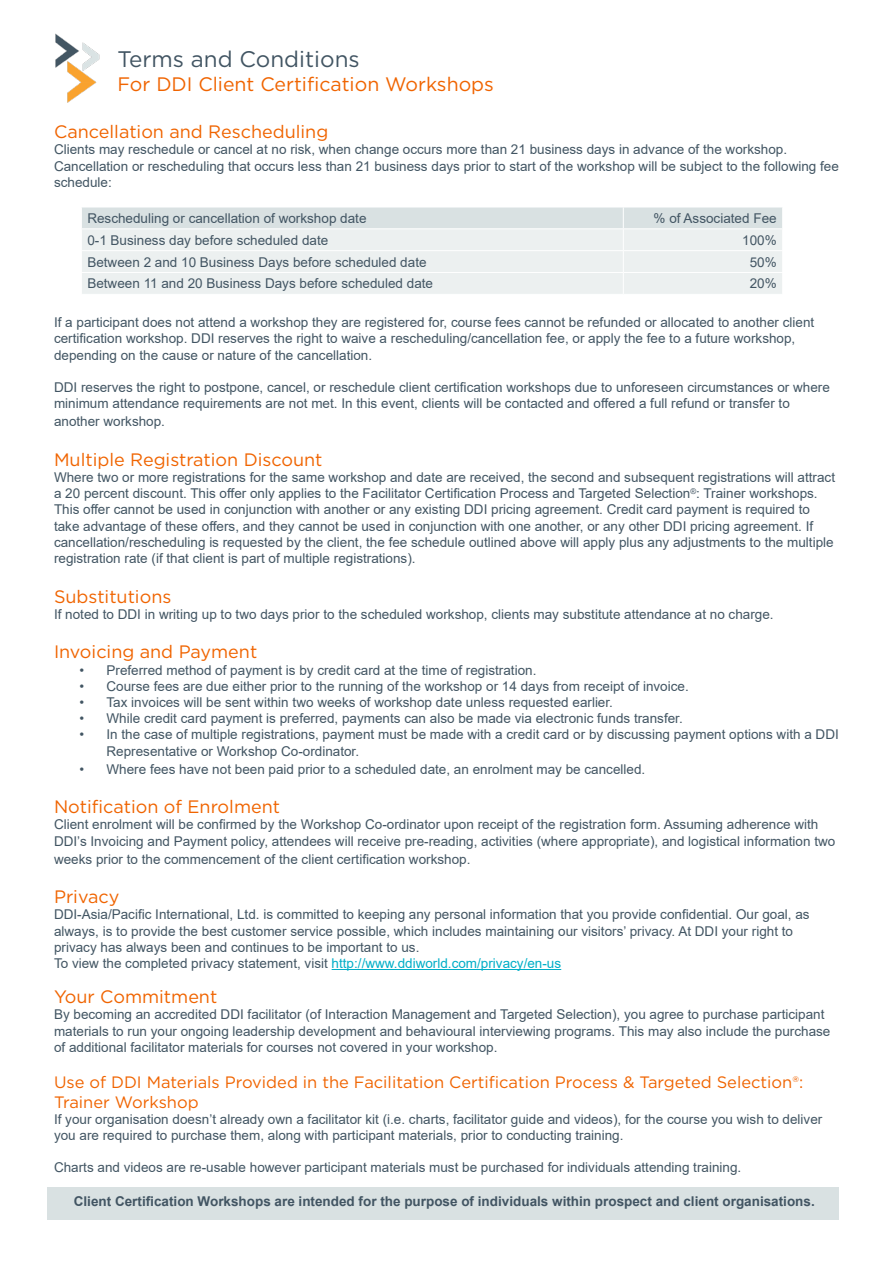
<style>
.page{position:relative;width:893px;height:1263px;background:#fff}
.page>*{position:absolute;margin:0;border:0;box-sizing:border-box;transform-origin:0 0}
.t1{font:22.5px "Gotham";color:#425563}
.t2{font:19.5px "Gotham";color:#f06400}
.t3{font:18px "Gotham";color:#f06400}
.t4{font:16.5px/19.8px "Gotham";color:#f06400}
.t5{font:13.5px/16.2px "Arial";color:#425563}
.t6{font:700 13.5px "Arial";color:#425563}
.s1{color:#00aec7}
</style>
<div class="page">
<div style="left:47px;top:1187px;width:791px;height:32px;background:#d9e1e2"></div>
<hr style="left:332px;top:969px;width:229px;height:1px;background:#00aec7">
<svg style="left:82px;top:207px;width:700px;height:87px;background:#e8eded"></svg>
<img style="left:55px;top:33px;width:45px;height:70px">
<h1 class="t1" style="left:117px;top:45px;width:244px">Terms and Conditions</h1>
<h2 class="t2" style="left:117px;top:71px;width:378px">For DDI Client Certification Workshops</h2>
<h3 class="t3" style="left:54px;top:120px;width:276px">Cancellation and Rescheduling</h3>
<p class="t5" style="left:54px;top:141px;width:786px">Clients may reschedule or cancel at no risk, when change occurs more than 21 business days in advance of the workshop.<br>Cancellation or rescheduling that occurs less than 21 business days prior to start of the workshop will be subject to the following fee schedule:</p>
<p class="t5" style="left:87px;top:210px;width:281px">Rescheduling or cancellation of workshop date</p>
<p class="t5" style="left:654px;top:210px;width:125px">% of Associated Fee</p>
<p class="t5" style="left:87px;top:232px;width:242px">0-1 Business day before scheduled date</p>
<p class="t5" style="left:742px;top:232px;width:36px">100%</p>
<p class="t5" style="left:87px;top:254px;width:341px">Between 2 and 10 Business Days before scheduled date</p>
<p class="t5" style="left:750px;top:254px;width:29px">50%</p>
<p class="t5" style="left:87px;top:275px;width:347px">Between 11 and 20 Business Days before scheduled date</p>
<p class="t5" style="left:750px;top:275px;width:29px">20%</p>
<p class="t5" style="left:54px;top:314px;width:762px">If a participant does not attend a workshop they are registered for, course fees cannot be refunded or allocated to another client certification workshop. DDI reserves the right to waive a rescheduling/cancellation fee, or apply the fee to a future workshop, depending on the cause or nature of the cancellation.</p>
<p class="t5" style="left:54px;top:379px;width:777px">DDI reserves the right to postpone, cancel, or reschedule client certification workshops due to unforeseen circumstances or where minimum attendance requirements are not met. In this event, clients will be contacted and offered a full refund or transfer to</p>
<p class="t5" style="left:54px;top:413px;width:113px">another workshop.</p>
<h3 class="t3" style="left:54px;top:448px;width:270px">Multiple Registration Discount</h3>
<p class="t5" style="left:54px;top:469px;width:783px">Where two or more registrations for the same workshop and date are received, the second and subsequent registrations will attract a 20 percent discount. This offer only applies to the Facilitator Certification Process and Targeted Selection<sup>®</sup>: Trainer workshops.<br>This offer cannot be used in conjunction with another or any existing DDI pricing agreement. Credit card payment is required to take advantage of these offers, and they cannot be used in conjunction with one another, or any other DDI pricing agreement. If cancellation/rescheduling is requested by the client, the fee schedule outlined above will apply plus any adjustments to the multiple registration rate (if that client is part of multiple registrations).</p>
<h3 class="t3" style="left:54px;top:585px;width:119px">Substitutions</h3>
<p class="t5" style="left:54px;top:606px;width:721px">If noted to DDI in writing up to two days prior to the scheduled workshop, clients may substitute attendance at no charge.</p>
<h3 class="t3" style="left:54px;top:640px;width:205px">Invoicing and Payment</h3>
<p class="t5" style="left:80px;top:662px;width:458px">• Preferred method of payment is by credit card at the time of registration.</p>
<p class="t5" style="left:80px;top:678px;width:611px">• Course fees are due either prior to the running of the workshop or 14 days from receipt of invoice.</p>
<p class="t5" style="left:80px;top:694px;width:535px">• Tax invoices will be sent within two weeks of workshop date unless requested earlier.</p>
<p class="t5" style="left:80px;top:710px;width:605px">• While credit card payment is preferred, payments can also be made via electronic funds transfer.</p>
<p class="t5" style="left:106px;top:726px;width:734px;text-indent:-27px">• In the case of multiple registrations, payment must be made with a credit card or by discussing payment options with a DDI<br>Representative or Workshop Co-ordinator.</p>
<p class="t5" style="left:80px;top:761px;width:567px">• Where fees have not been paid prior to a scheduled date, an enrolment may be cancelled.</p>
<h3 class="t3" style="left:54px;top:795px;width:228px">Notification of Enrolment</h3>
<p class="t5" style="left:54px;top:816px;width:783px">Client enrolment will be confirmed by the Workshop Co-ordinator upon receipt of the registration form. Assuming adherence with<br>DDI’s Invoicing and Payment policy, attendees will receive pre-reading, activities (where appropriate), and logistical information two</p>
<p class="t5" style="left:54px;top:851px;width:418px">weeks prior to the commencement of the client certification workshop.</p>
<h3 class="t3" style="left:54px;top:885px;width:67px">Privacy</h3>
<p class="t5" style="left:54px;top:906px;width:757px">DDI-Asia/Pacific International, Ltd. is committed to keeping any personal information that you provide confidential. Our goal, as always, is to provide the best customer service possible, which includes maintaining our visitors’ privacy. At DDI your right to privacy has always been and continues to be important to us.<br>To view the completed privacy statement, visit <span class="s1">http://www.ddiworld.com/privacy/en-us</span></p>
<h3 class="t3" style="left:54px;top:985px;width:165px">Your Commitment</h3>
<p class="t5" style="left:54px;top:1006px;width:778px">By becoming an accredited DDI facilitator (of Interaction Management and Targeted Selection), you agree to purchase participant materials to run your ongoing leadership development and behavioural interviewing programs. This may also include the purchase of additional facilitator materials for courses not covered in your workshop.</p>
<p class="t4" style="left:54px;top:1072px;width:751px">Use of DDI Materials Provided in the Facilitation Certification Process &amp; Targeted Selection®:<br>Trainer Workshop</p>
<p class="t5" style="left:54px;top:1111px;width:770px">If your organisation doesn’t already own a facilitator kit (i.e. charts, facilitator guide and videos), for the course you wish to deliver you are required to purchase them, along with participant materials, prior to conducting training.</p>
<p class="t5" style="left:54px;top:1159px;width:689px">Charts and videos are re-usable however participant materials must be purchased for individuals attending training.</p>
<p class="t6" style="left:74px;top:1192px;width:742px">Client Certification Workshops are intended for the purpose of individuals within prospect and client organisations.</p>
</div>
